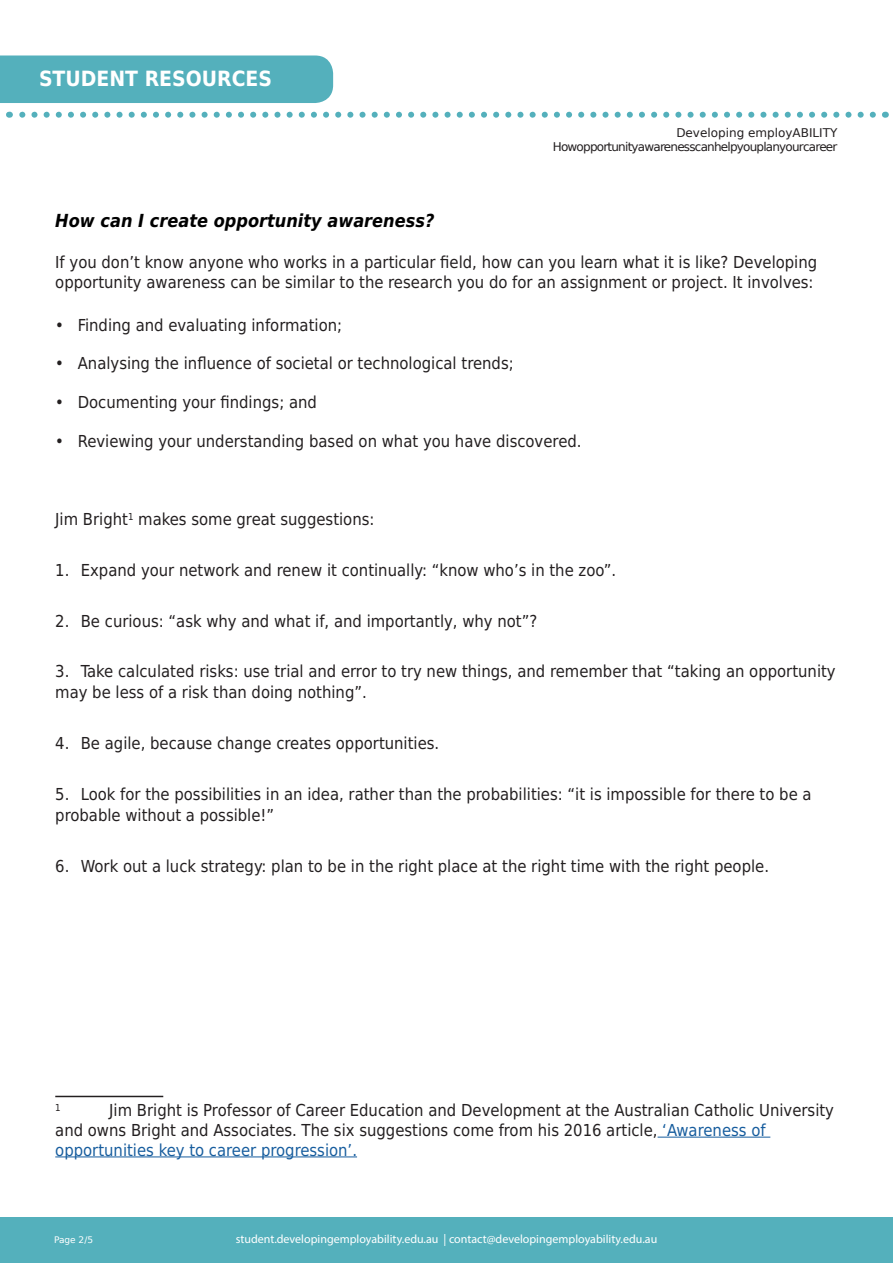
<style>
.page{position:relative;width:893px;height:1263px;background:#fff}
.page>*{position:absolute;margin:0;border:0;box-sizing:border-box;transform-origin:0 0}
.t1{font:700 21px "DejaVu Sans Condensed";color:#fff}
.DE_-_Subheading{font:italic 700 18px "DejaVu Sans Condensed";color:#000}
.DE_-_Body_Black{font:16.5px/19.8px "DejaVu Sans Condensed";color:#231f20}
.t2{font:12px "Myriad Pro";color:#fff}
.t3{font:12px/14.4px "DejaVu Sans";letter-spacing:-.065em;color:#231f20;text-align:right}
.DE_-_Body_Black-2{font:9.6px "DejaVu Sans Condensed";color:#231f20}
.t4{font:9px "DejaVu Sans";color:#fff}
.s1{color:#175d9e}
</style>
<div class="page">
<div style="left:0;top:1217px;width:893px;height:46px;background:#54b0bc"></div>
<div style="left:0;top:56px;width:333px;height:47px;background:#54b0bc"></div>
<svg style="left:9px;top:112px;width:864px;height:6px"></svg>
<hr style="left:55px;top:1096px;width:108px;height:1px;background:#231f20">
<hr style="left:658px;top:1137px;width:112px;height:1px;background:#175d9e">
<hr style="left:55px;top:1156px;width:302px;height:1px;background:#175d9e">
<p class="t1" style="left:39px;top:61px;width:235px">STUDENT RESOURCES</p>
<p class="t3" style="left:553px;top:125px;width:286px">Developing employABILITY<br>How opportunity awareness can help you plan your career</p>
<p class="DE_-_Subheading" style="left:55px;top:207px;width:381px">How can I create opportunity awareness?</p>
<p class="DE_-_Body_Black" style="left:55px;top:252px;width:763px">If you don’t know anyone who works in a particular field, how can you learn what it is like? Developing opportunity awareness can be similar to the research you do for an assignment or project. It involves:</p>
<p class="DE_-_Body_Black" style="left:55px;top:314px;width:288px">• Finding and evaluating information;</p>
<p class="DE_-_Body_Black" style="left:55px;top:353px;width:460px">• Analysing the influence of societal or technological trends;</p>
<p class="DE_-_Body_Black" style="left:55px;top:391px;width:263px">• Documenting your findings; and</p>
<p class="DE_-_Body_Black" style="left:55px;top:430px;width:528px">• Reviewing your understanding based on what you have discovered.</p>
<p class="DE_-_Body_Black" style="left:55px;top:509px;width:321px">Jim Bright<sup>1</sup> makes some great suggestions:</p>
<p class="DE_-_Body_Black" style="left:55px;top:559px;width:562px">1. Expand your network and renew it continually: “know who’s in the zoo”.</p>
<p class="DE_-_Body_Black" style="left:55px;top:610px;width:484px">2. Be curious: “ask why and what if, and importantly, why not”?</p>
<p class="DE_-_Body_Black" style="left:55px;top:660px;width:782px;line-height:21px">3. Take calculated risks: use trial and error to try new things, and remember that “taking an opportunity may be less of a risk than doing nothing”.</p>
<p class="DE_-_Body_Black" style="left:55px;top:733px;width:386px">4. Be agile, because change creates opportunities.</p>
<p class="DE_-_Body_Black" style="left:55px;top:783px;width:758px;line-height:21px">5. Look for the possibilities in an idea, rather than the probabilities: “it is impossible for there to be a probable without a possible!”</p>
<p class="DE_-_Body_Black" style="left:55px;top:855px;width:715px">6. Work out a luck strategy: plan to be in the right place at the right time with the right people.</p>
<p class="DE_-_Body_Black" style="left:55px;top:1100px;width:780px;text-indent:54px">Jim Bright is Professor of Career Education and Development at the Australian Catholic University and owns Bright and Associates. The six suggestions come from his 2016 article, <span class="s1">‘Awareness of opportunities key to career progression’.</span></p>
<p class="DE_-_Body_Black-2" style="left:55px;top:1099px;width:7px">1</p>
<p class="t4" style="left:54px;top:1232px;width:41px">Page 2/5</p>
<p class="t2" style="left:236px;top:1232px;width:423px">student.developingemployability.edu.au | contact@developingemployability.edu.au</p>
</div>
